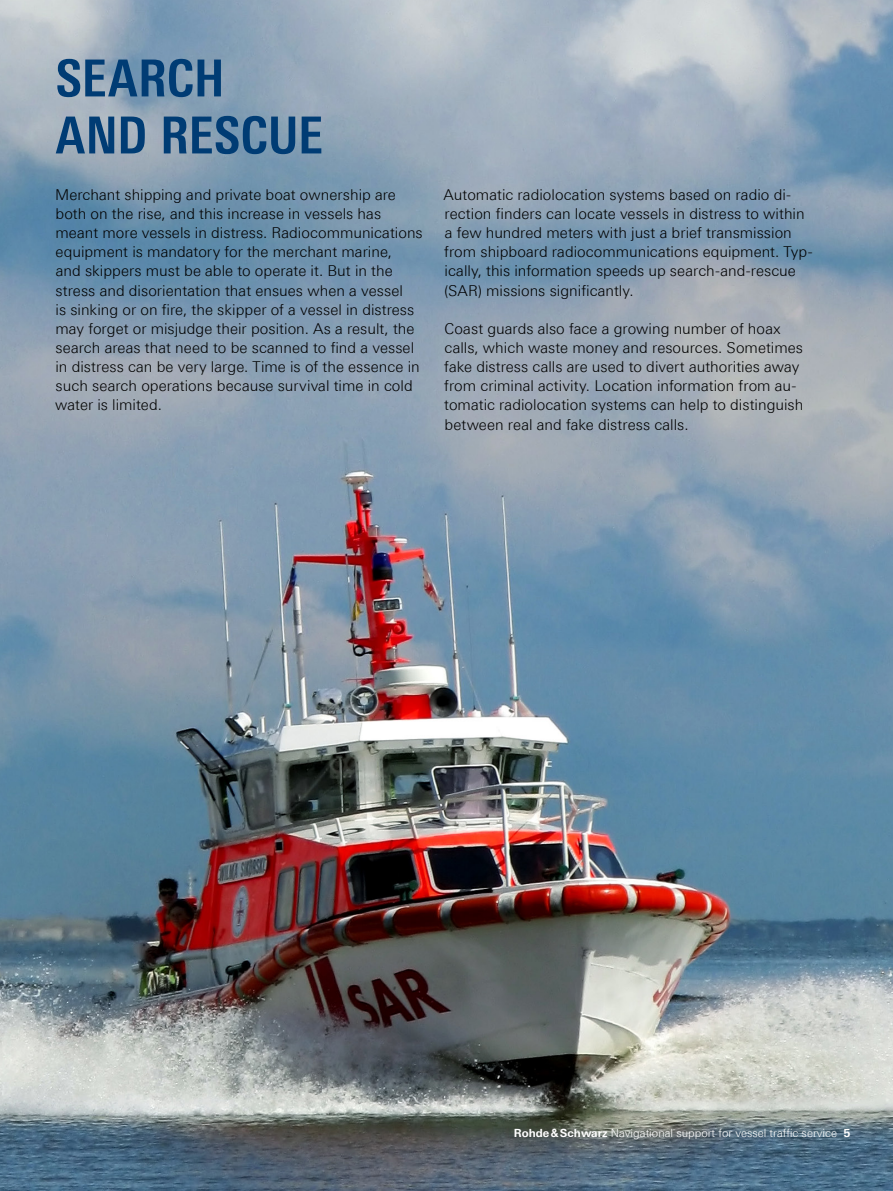
<style>
.page{position:relative;width:893px;height:1191px;background:#fff}
.page>*{position:absolute;margin:0;border:0;box-sizing:border-box;transform-origin:0 0}
.t1{font:700 condensed 51px "Linotype Universfor RS";color:#003c74}
.t2{font:300 15px/19.2px "Linotype Universfor RS";color:#000}
._02_Kolumne_Pagina{font:300 11.25px "Linotype Universfor RS";color:#fff}
.s1{font-weight:700}
</style>
<div class="page">
<img style="left:0;top:0;width:893px;height:1191px">
<p class="t1" style="left:56px;top:48px;width:170px">SEARCH</p>
<p class="t1" style="left:56px;top:105px;width:268px">AND RESCUE</p>
<p class="t2" style="left:55px;top:185px;width:369px">Merchant shipping and private boat ownership are both on the rise, and this increase in vessels has meant more vessels in distress. Radiocommunications equipment is mandatory for the merchant marine,<br>and skippers must be able to operate it. But in the stress and disorientation that ensues when a vessel<br>is sinking or on fire, the skipper of a vessel in distress may forget or misjudge their position. As a result, the search areas that need to be scanned to find a vessel in distress can be very large. Time is of the essence in such search operations because survival time in cold water is limited.</p>
<p class="t2" style="left:444px;top:185px;width:371px">Automatic radiolocation systems based on radio di&shy;rection finders can locate vessels in distress to within a few hundred meters with just a brief transmission from shipboard radiocommunications equipment. Typ&shy;ically, this information speeds up search-and-rescue (SAR) missions significantly.</p>
<p class="t2" style="left:444px;top:319px;width:361px">Coast guards also face a growing number of hoax calls, which waste money and resources. Sometimes fake distress calls are used to divert authorities away from criminal activity. Location information from au&shy;tomatic radiolocation systems can help to distinguish between real and fake distress calls.</p>
<p class="_02_Kolumne_Pagina" style="left:514px;top:1126px;width:338px"><span class="s1">Rohde&amp;Schwarz</span> Navigational support for vessel traffic service <span class="s1">5</span></p>
</div>
